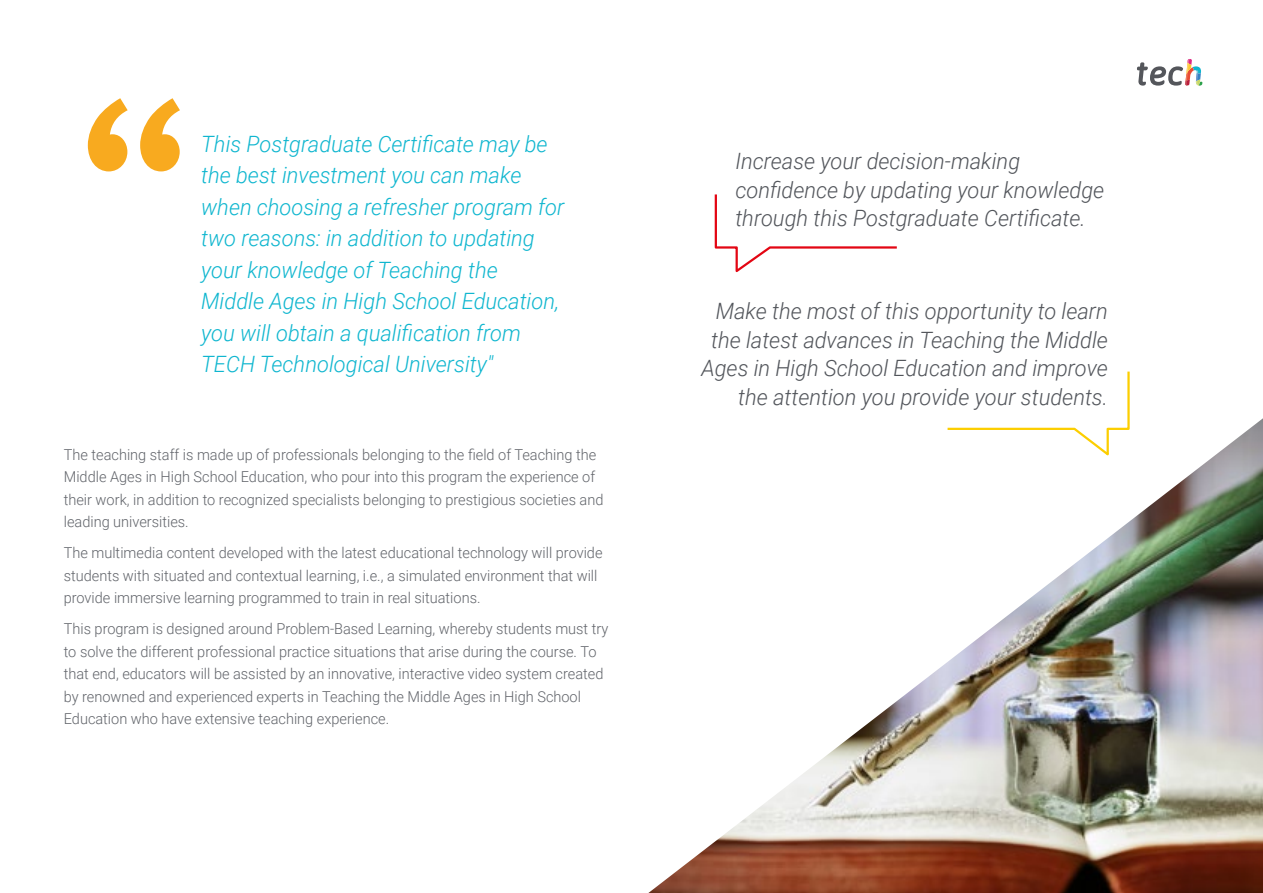
<style>
.page{position:relative;width:1263px;height:893px;background:#fff}
.page>*{position:absolute;margin:0;border:0;box-sizing:border-box;transform-origin:0 0}
.t1{font:italic 300 22.5px/31.5px "Roboto";color:#0fb6cf}
.t2{font:italic 300 22.5px/28.5px "Roboto";color:#52555b;text-align:right}
.t3{font:300 15px/22.5px "Roboto";color:#61646a}
</style>
<div class="page">
<svg style="left:88px;top:98px;width:92px;height:73px"></svg>
<img style="left:648px;top:418px;width:615px;height:475px">
<svg style="left:945px;top:371px;width:186px;height:88px"></svg>
<svg style="left:714px;top:194px;width:183px;height:78px"></svg>
<svg style="left:1137px;top:59px;width:65px;height:27px"></svg>
<p class="t1" style="left:201px;top:127px;width:365px">This Postgraduate Certificate may be the best investment you can make when choosing a refresher program for two reasons: in addition to updating your knowledge of Teaching the Middle Ages in High School Education, you will obtain a qualification from TECH Technological University"</p>
<p class="t3" style="left:64px;top:443px;width:541px">The teaching staff is made up of professionals belonging to the field of Teaching the Middle Ages in High School Education, who pour into this program the experience of their work, in addition to recognized specialists belonging to prestigious societies and leading universities.</p>
<p class="t3" style="left:64px;top:541px;width:540px">The multimedia content developed with the latest educational technology will provide students with situated and contextual learning, i.e., a simulated environment that will provide immersive learning programmed to train in real situations.</p>
<p class="t3" style="left:64px;top:617px;width:546px">This program is designed around Problem-Based Learning, whereby students must try to solve the different professional practice situations that arise during the course. To that end, educators will be assisted by an innovative, interactive video system created by renowned and experienced experts in Teaching the Middle Ages in High School Education who have extensive teaching experience.</p>
<h1 class="t2" style="left:735px;top:146px;width:370px;text-align:left">Increase your decision-making confidence by updating your knowledge through this Postgraduate Certificate.</h1>
<h1 class="t2" style="left:701px;top:296px;width:408px">Make the most of this opportunity to learn the latest advances in Teaching the Middle Ages in High School Education and improve the attention you provide your students.</h1>
</div>
